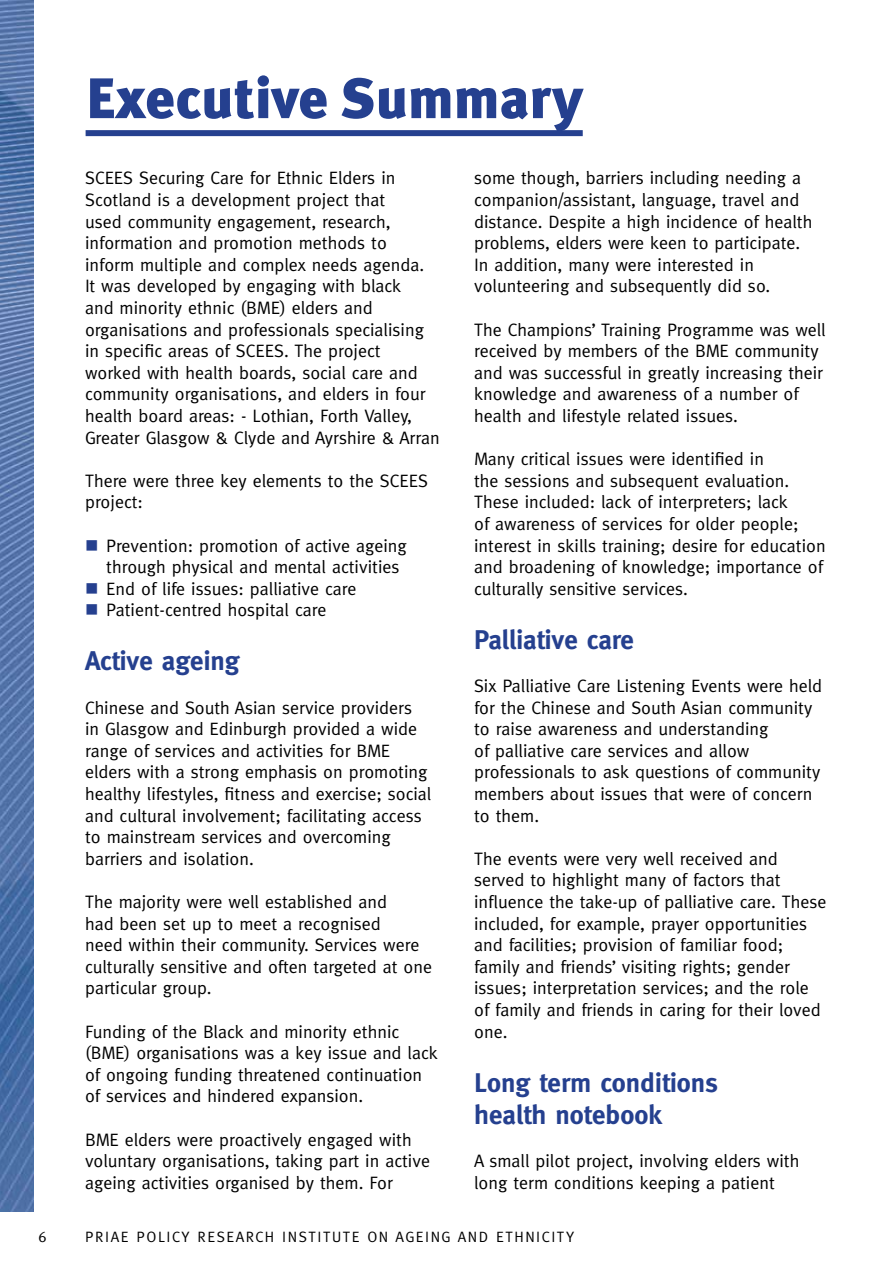
<style>
.page{position:relative;width:893px;height:1263px;background:#fff}
.page>*{position:absolute;margin:0;border:0;box-sizing:border-box;transform-origin:0 0}
.t1{font:900 57px "Meta Plus";color:#25408f}
.t2{font:700 27px/32.4px "Meta";color:#25408f}
.t3{font:18px/21.6px "Meta";color:#000}
.t4{font:15px "Meta";letter-spacing:.1em;color:#000}
.s1{font-size:111px;color:#fff}
.s2{color:#25408f}
</style>
<div class="page">
<div style="left:86px;top:130px;width:497px;height:6px;background:#25408f"></div>
<img style="left:0;top:0;width:34px;height:1212px">
<h1 class="t1" style="left:27px;top:65px;width:557px"><span class="s1">1</span> Executive Summary</h1>
<p class="t3" style="left:85px;top:167px;width:356px">SCEES Securing Care for Ethnic Elders in Scotland is a development project that<br>used community engagement, research, information and promotion methods to inform multiple and complex needs agenda.<br>It was developed by engaging with black<br>and minority ethnic (BME) elders and organisations and professionals specialising in specific areas of SCEES. The project worked with health boards, social care and community organisations, and elders in four health board areas: - Lothian, Forth Valley, Greater Glasgow &amp; Clyde and Ayrshire &amp; Arran</p>
<p class="t3" style="left:85px;top:469px;width:345px">There were three key elements to the SCEES project:</p>
<p class="t3" style="left:106px;top:534px;width:302px;text-indent:-21px"><span class="s2">■</span> Prevention: promotion of active ageing through physical and mental activities</p>
<p class="t3" style="left:85px;top:577px;width:273px"><span class="s2">■</span> End of life issues: palliative care</p>
<p class="t3" style="left:85px;top:599px;width:243px"><span class="s2">■</span> Patient-centred hospital care</p>
<h2 class="t2" style="left:85px;top:645px;width:156px">Active ageing</h2>
<p class="t3" style="left:85px;top:696px;width:348px">Chinese and South Asian service providers<br>in Glasgow and Edinburgh provided a wide range of services and activities for BME elders with a strong emphasis on promoting healthy lifestyles, fitness and exercise; social and cultural involvement; facilitating access to mainstream services and overcoming barriers and isolation.</p>
<p class="t3" style="left:85px;top:891px;width:349px">The majority were well established and<br>had been set up to meet a recognised<br>need within their community. Services were culturally sensitive and often targeted at one particular group.</p>
<p class="t3" style="left:85px;top:1020px;width:354px">Funding of the Black and minority ethnic (BME) organisations was a key issue and lack of ongoing funding threatened continuation of services and hindered expansion.</p>
<p class="t3" style="left:85px;top:1128px;width:346px">BME elders were proactively engaged with voluntary organisations, taking part in active ageing activities organised by them. For</p>
<p class="t3" style="left:474px;top:167px;width:340px">some though, barriers including needing a companion/assistant, language, travel and distance. Despite a high incidence of health problems, elders were keen to participate.<br>In addition, many were interested in volunteering and subsequently did so.</p>
<p class="t3" style="left:474px;top:318px;width:353px">The Champions’ Training Programme was well received by members of the BME community and was successful in greatly increasing their knowledge and awareness of a number of health and lifestyle related issues.</p>
<p class="t3" style="left:474px;top:448px;width:353px">Many critical issues were identified in<br>the sessions and subsequent evaluation.<br>These included: lack of interpreters; lack<br>of awareness of services for older people; interest in skills training; desire for education and broadening of knowledge; importance of culturally sensitive services.</p>
<h2 class="t2" style="left:474px;top:623px;width:161px">Palliative care</h2>
<p class="t3" style="left:474px;top:675px;width:350px">Six Palliative Care Listening Events were held for the Chinese and South Asian community to raise awareness and understanding<br>of palliative care services and allow professionals to ask questions of community members about issues that were of concern to them.</p>
<p class="t3" style="left:474px;top:847px;width:354px">The events were very well received and served to highlight many of factors that influence the take-up of palliative care. These included, for example, prayer opportunities and facilities; provision of familiar food; family and friends’ visiting rights; gender issues; interpretation services; and the role of family and friends in caring for their loved one.</p>
<h2 class="t2" style="left:474px;top:1066px;width:245px">Long term conditions health notebook</h2>
<p class="t3" style="left:474px;top:1150px;width:327px">A small pilot project, involving elders with long term conditions keeping a patient</p>
<p class="t4" style="left:39px;top:1228px;width:10px">6</p>
<p class="t4" style="left:85px;top:1228px;width:491px">PRIAE POLICY RESEARCH INSTITUTE ON AGEING AND ETHNICITY</p>
</div>
